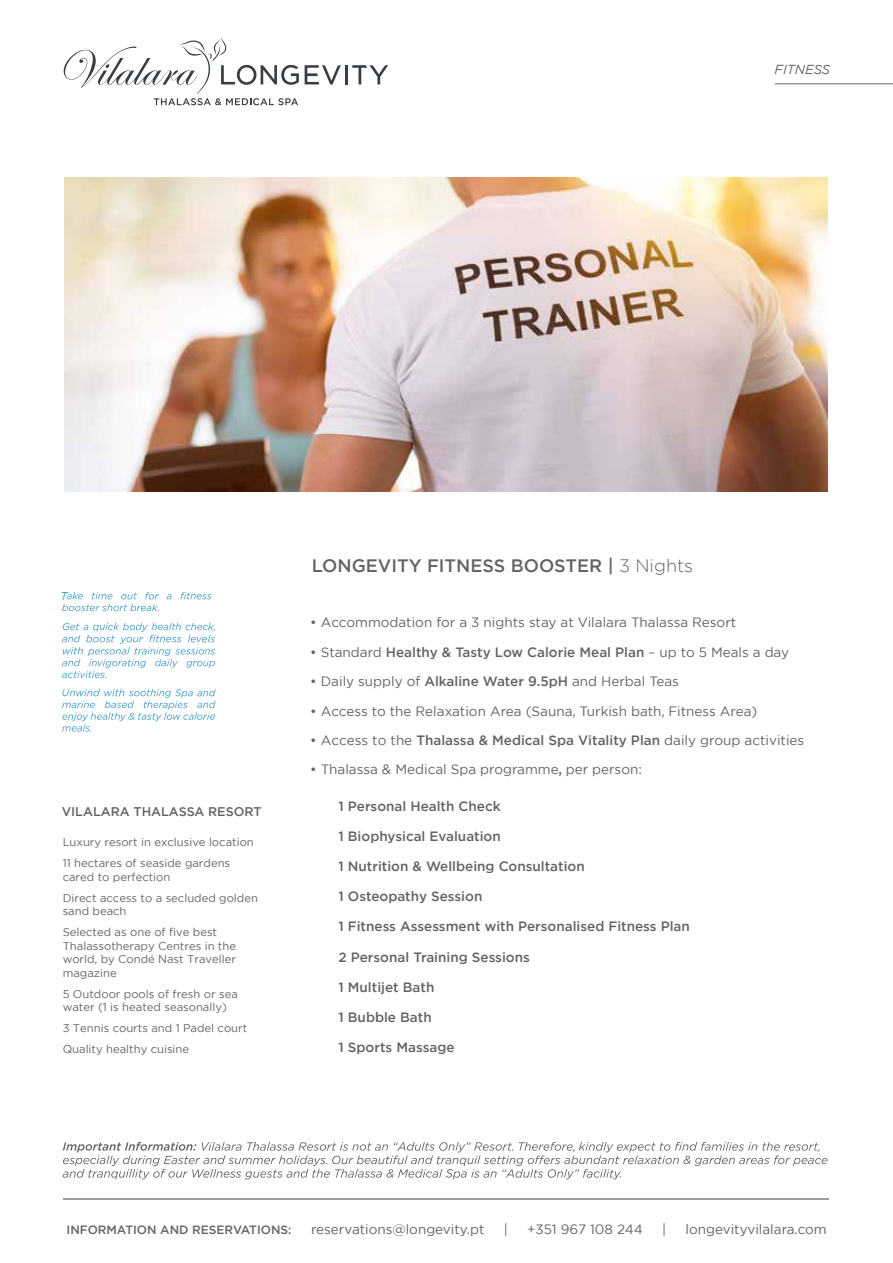
<style>
.page{position:relative;width:893px;height:1263px;background:#fff}
.page>*{position:absolute;margin:0;border:0;box-sizing:border-box;transform-origin:0 0}
.t1{font:500 18px "Gotham";color:#626464}
.t2{font:13.5px "Gotham";color:#626464}
.t3{font:500 13.5px "Gotham";color:#626464}
.t4{font:italic 13.05px "Gotham";color:#626464}
.t5{font:500 12.6px "Gotham";color:#626464}
.t6{font:500 12px "Gotham";color:#626464}
.t7{font:italic 11.4px "Gotham";color:#3c9bca}
.t8{font:11.25px/21px "Gotham";color:#626464}
.t9{font:italic 9.75px "Gotham";color:#3c9bca}
.s1{font-weight:300}
.s2{font-weight:400}
.s3{font-weight:500}
</style>
<div class="page">
<img style="left:64px;top:178px;width:763px;height:313px">
<hr style="left:775px;top:83px;width:118px;height:1px;background:#626464">
<svg style="left:62px;top:592px;width:149px;height:19px"></svg>
<svg style="left:62px;top:623px;width:153px;height:55px"></svg>
<svg style="left:62px;top:689px;width:154px;height:43px"></svg>
<hr style="left:345px;top:65px;width:3px;height:19px;background:#393e44">
<svg style="left:352px;top:65px;width:36px;height:19px"></svg>
<svg style="left:305px;top:65px;width:36px;height:20px"></svg>
<svg style="left:64px;top:37px;width:235px;height:68px"></svg>
<hr style="left:64px;top:1199px;width:765px;height:1px;background:#9d9d9c">
<svg style="left:63px;top:1142px;width:764px;height:37px"></svg>
<p class="t4" style="left:774px;top:61px;width:57px">FITNESS</p>
<p class="t7" style="left:60px;top:588px;width:9px">T</p>
<p class="t9" style="left:62px;top:686px;width:9px">U</p>
<p class="t5" style="left:62px;top:804px;width:201px">VILALARA THALASSA RESORT</p>
<p class="t8" style="left:63px;top:831px;width:193px">Luxury resort in exclusive location<br>11 hectares of seaside gardens</p>
<p class="t8" style="left:63px;top:866px;width:197px">cared to perfection<br>Direct access to a secluded golden</p>
<p class="t8" style="left:63px;top:900px;width:156px">sand beach<br>Selected as one of five best</p>
<p class="t8" style="left:63px;top:938px;width:175px;line-height:13.5px;text-align:justify">Thalassotherapy Centres in the world, by Condé Nast Traveller magazine</p>
<p class="t8" style="left:63px;top:986px;width:177px;line-height:13.5px">5 Outdoor pools of fresh or sea water (1 is heated seasonally)</p>
<p class="t8" style="left:63px;top:1017px;width:186px">3 Tennis courts and 1 Padel court<br>Quality healthy cuisine</p>
<h1 class="t1" style="left:312px;top:553px;width:383px">LONGEVITY FITNESS BOOSTER | <span class="s1">3 Nights</span></h1>
<p class="t2" style="left:310px;top:614px;width:427px">• Accommodation for a 3 nights stay at Vilalara Thalassa Resort</p>
<p class="t3" style="left:310px;top:643px;width:480px"><span class="s2">• Standard</span> Healthy &amp; Tasty Low Calorie Meal Plan <span class="s2">– up to 5 Meals a day</span></p>
<p class="t2" style="left:310px;top:673px;width:370px">• Daily supply of <span class="s3">Alkaline Water 9.5pH</span> and Herbal Teas</p>
<p class="t2" style="left:310px;top:702px;width:449px">• Access to the Relaxation Area (Sauna, Turkish bath, Fitness Area)</p>
<p class="t2" style="left:310px;top:731px;width:496px">• Access to the <span class="s3">Thalassa &amp; Medical Spa Vitality Plan</span> daily group activities</p>
<p class="t2" style="left:310px;top:761px;width:333px">• Thalassa &amp; Medical Spa programme<span class="s3">,</span> per person:</p>
<p class="t3" style="left:338px;top:797px;width:164px">1 Personal Health Check</p>
<p class="t3" style="left:338px;top:827px;width:164px">1 Biophysical Evaluation</p>
<p class="t3" style="left:338px;top:857px;width:248px">1 Nutrition &amp; Wellbeing Consultation</p>
<p class="t3" style="left:338px;top:888px;width:145px">1 Osteopathy Session</p>
<p class="t3" style="left:338px;top:918px;width:353px">1 Fitness Assessment with Personalised Fitness Plan</p>
<p class="t3" style="left:338px;top:948px;width:193px">2 Personal Training Sessions</p>
<p class="t3" style="left:338px;top:978px;width:97px">1 Multijet Bath</p>
<p class="t3" style="left:338px;top:1008px;width:95px">1 Bubble Bath</p>
<p class="t3" style="left:338px;top:1039px;width:118px">1 Sports Massage</p>
<p class="t6" style="left:67px;top:1222px;width:226px">INFORMATION AND RESERVATIONS:</p>
<p class="t2" style="left:311px;top:1220px;width:175px">reservations@longevity.pt</p>
<p class="t2" style="left:504px;top:1220px;width:6px">|</p>
<p class="t2" style="left:527px;top:1220px;width:117px">+351 967 108 244</p>
<p class="t2" style="left:662px;top:1220px;width:6px">|</p>
<p class="t2" style="left:685px;top:1220px;width:143px">longevityvilalara.com</p>
</div>
